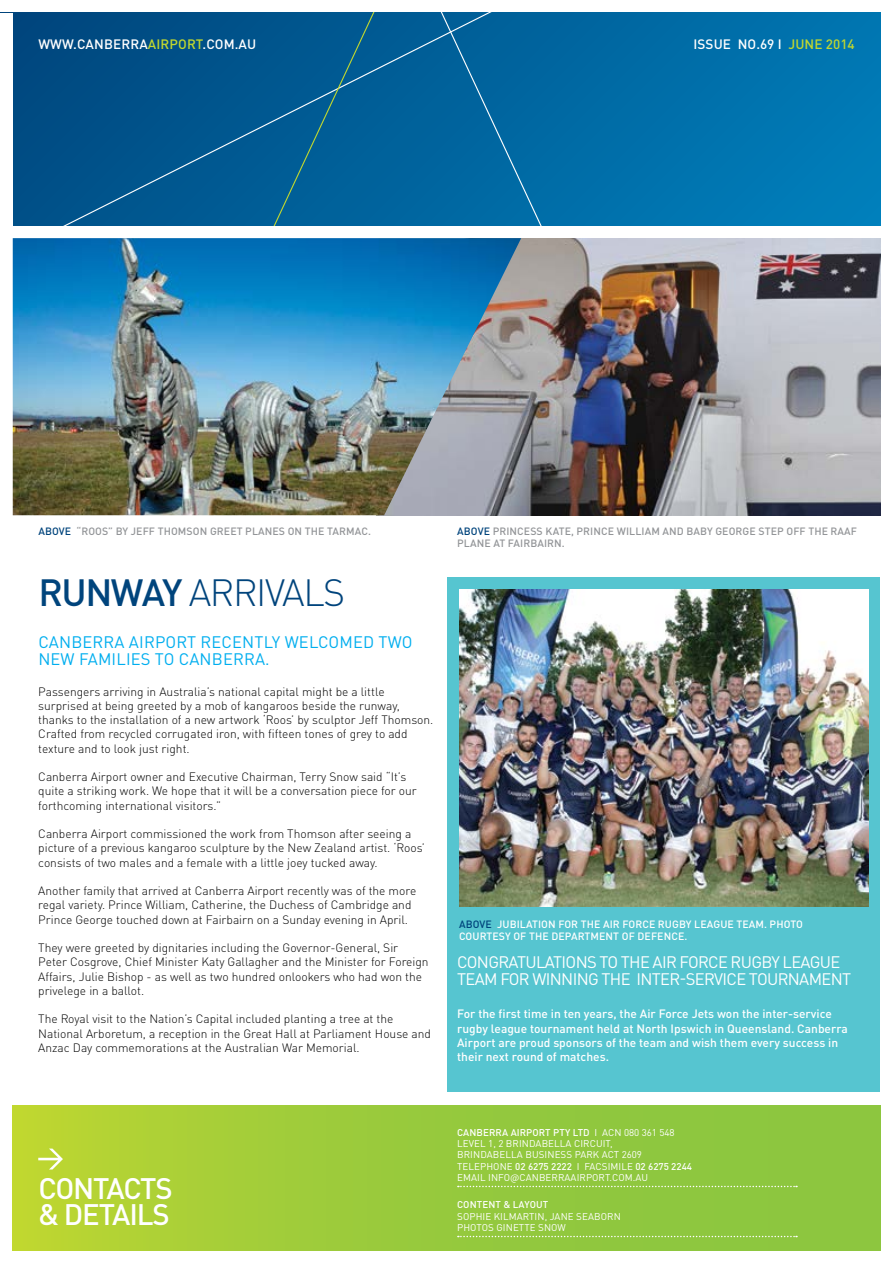
<style>
.page{position:relative;width:893px;height:1263px;background:#fff}
.page>*{position:absolute;margin:0;border:0;box-sizing:border-box;transform-origin:0 0}
.t1{font:300 37.5px "DINOT";letter-spacing:-.04em;color:#00447c}
.t2{font:500 29.25px/26px "DINOT";letter-spacing:-.04em;color:#fff}
.t3{font:16.5px/16.5px "DINOT";letter-spacing:-.04em;color:#fff}
.t4{font:16.5px/16.5px "DINOT";letter-spacing:.01em;color:#00aeef}
.t5{font:500 13.5px "DINOT";letter-spacing:.01em;color:#fff}
.t6{font:500 13.5px "DINOT";letter-spacing:.01em;color:#c1d72f}
.t7{font:300 12px/14.2px "DINOT";color:#000}
.t8{font:500 12px/14.2px "DINOT";color:#fff}
.t9{font:500 10.5px/12px "DINOT";letter-spacing:.01em;color:#939598}
.t10{font:500 10.5px/12px "DINOT";letter-spacing:.01em;color:#fff}
.t11{font:500 10.5px "DINOT";color:#00447c}
.t12{font:9.75px/11.2px "DINOT";letter-spacing:.01em;color:#fff}
.t13{font:500 9.75px "DINOT";color:#fff}
.s1{color:#fff}
.s2{color:#c1d72f}
.s3{font-weight:500}
.s4{font-weight:400}
</style>
<div class="page">
<div style="left:0;top:13px;width:880px;height:212px;background:#0073ae"></div>
<svg style="left:13px;top:13px;width:579px;height:212px;background:#015188"></svg>
<svg style="left:227px;top:13px;width:362px;height:212px"></svg>
<div style="left:13px;top:1106px;width:867px;height:144px;background:linear-gradient(to right,#b4d334,#83c342)"></div>
<svg style="left:38px;top:1148px;width:25px;height:21px"></svg>
<div style="left:447px;top:578px;width:433px;height:514px;background:#56c5d0"></div>
<svg style="left:458px;top:1186px;width:339px;height:1px"></svg>
<div style="left:457px;top:1213px;width:398px;height:24px;background:#8ec73f"></div>
<img style="left:521px;top:238px;width:359px;height:277px">
<img style="left:13px;top:238px;width:508px;height:277px">
<div style="left:0;top:13px;width:13px;height:215px;background:#fff"></div>
<img style="left:460px;top:589px;width:409px;height:317px">
<p class="t5" style="left:38px;top:35px;width:13px">WWW</p>
<p class="t5" style="left:73px;top:35px;width:31px">.CANBERR</p>
<p class="t6" style="left:139px;top:35px;width:26px"><span class="s1">A</span>AIRPORT</p>
<p class="t5" style="left:203px;top:35px;width:14px">.COM</p>
<p class="t5" style="left:235px;top:35px;width:21px">.AU</p>
<p class="t5" style="left:693px;top:35px;width:9px">ISSUE</p>
<p class="t6" style="left:738px;top:35px;width:119px"><span class="s1">NO.69 I</span> JUNE 2014</p>
<p class="t5" style="left:690px;top:35px;width:134px">I SUE NO.60 I <span class="s2">APRI L</span></p>
<p class="t6" style="left:847px;top:35px;width:9px">2</p>
<p class="t11" style="left:38px;top:524px;width:14px">ABOVE</p>
<p class="t9" style="left:77px;top:524px;width:296px">“ROOS” BY JEFF THOMSON GREET PLANES ON THE TARMAC.</p>
<h1 class="t1" style="left:38px;top:570px;width:284px"><span class="s3">RU NWAY</span> arrivals</h1>
<h3 class="t4" style="left:38px;top:634px;width:376px">CANBERRA AIRPORT RECENTLY WELCOMED TWO<br>NEW FAMILIES TO CANBERRA.</h3>
<p class="t7" style="left:38px;top:684px;width:397px">Passengers arriving in Australia’s national capital might be a little surprised at being greeted by a mob of kangaroos beside the runway, thanks to the installation of a new artwork ‘Roos’ by sculptor Jeff Thomson.<br>Crafted from recycled corrugated iron, with fifteen tones of grey to add texture and to look just right.</p>
<p class="t7" style="left:38px;top:769px;width:380px">Canberra Airport owner and Executive Chairman, Terry Snow said “It’s quite a striking work. We hope that it will be a conversation piece for our forthcoming international visitors.”</p>
<p class="t7" style="left:38px;top:826px;width:388px">Canberra Airport commissioned the work from Thomson after seeing a picture of a previous kangaroo sculpture by the N ew Zealand artist. ‘Roos’ consists of two males and a female with a little joey tucked away.</p>
<p class="t7" style="left:38px;top:883px;width:380px">Another family that arrived at Canberra Airport recently was of the more regal variety. Prince William, Catherine, the Duchess of Cambridge and<br>Prince George touched down at Fairbairn on a Sunday evening in April.</p>
<p class="t7" style="left:38px;top:940px;width:392px">They were greeted by dignitaries including the Governor-General, Sir Peter Cosgrove, Chief Minister Katy Gallagher and the Minister for Foreign Affairs, Julie Bishop - as well as two hundred onlookers who had won the privelege in a ballot.</p>
<p class="t7" style="left:38px;top:1012px;width:394px">The Royal visit to the Nation’s Capital included planting a tree at the<br>National Arboretum, a reception in the Great Hall at Parliament House and<br>Anzac Day commemorations at the Australian War Memorial.</p>
<p class="t11" style="left:457px;top:524px;width:14px">ABOVE</p>
<p class="t9" style="left:457px;top:524px;width:400px;text-indent:35px">PRINCESS KATE, PRINCE WILLIAM AND BABY GEORGE STEP OFF THE RAAF<br>PLANE AT FAIRBAIRN.</p>
<p class="t10" style="left:459px;top:918px;width:345px;text-indent:38px">JUBILATION FOR THE AIR FORCE RUGBY LEAGUE TEAM. PHOTO<br>COURTESY OF THE DEPARTMENT OF DEFENCE.</p>
<h3 class="t3" style="left:457px;top:954px;width:395px">CONGRATULATIONS TO THE AIR FORCE RUGBY LEAGUE<br>TEAM FOR WINNING THE INTER-SERVICE TOURNAMENT</h3>
<p class="t8" style="left:457px;top:1007px;width:392px">FOR THE FIRST TIME IN TEN YEARS, THE AIR FORCE JETS WON THE INTER-SERVICE RUGBY LEAGUE TOURNAMENT HELD AT NORTH I PSWICH IN QUEENSLAND. CANBERRA AIRPORT ARE PROUD SPONSORS OF THE TEAM AND WISH THEM EVERY SUCCESS IN THEIR NEXT ROUND OF MATCHES.</p>
<p class="t11" style="left:459px;top:917px;width:14px">ABOVE</p>
<h2 class="t2" style="left:38px;top:1174px;width:141px">INSIDE<br>THIS ISSUE</h2>
<h2 class="t2" style="left:38px;top:1174px;width:136px">CONTACTS &amp; DETAILS</h2>
<p class="t13" style="left:457px;top:1126px;width:20px">CANBERR</p>
<p class="t13" style="left:502px;top:1126px;width:22px">A AIRPORT</p>
<p class="t13" style="left:553px;top:1126px;width:7px">PTY</p>
<p class="t13" style="left:573px;top:1126px;width:7px">LTD</p>
<p class="t12" style="left:594px;top:1126px;width:15px">I ACN</p>
<p class="t12" style="left:624px;top:1126px;width:52px">080 361 548</p>
<p class="t12" style="left:457px;top:1138px;width:7px">LEVEL</p>
<p class="t12" style="left:488px;top:1138px;width:25px">1, 2 BRINDABELLA</p>
<p class="t12" style="left:574px;top:1138px;width:7px">CIRCUIT</p>
<p class="t12" style="left:610px;top:1138px;width:4px">,</p>
<p class="t12" style="left:457px;top:1149px;width:7px">BRINDABELLA</p>
<p class="t12" style="left:525px;top:1149px;width:7px">BUSINESS</p>
<p class="t12" style="left:575px;top:1149px;width:7px">PARK</p>
<p class="t12" style="left:602px;top:1149px;width:7px">ACT</p>
<p class="t12" style="left:622px;top:1149px;width:22px">2609</p>
<p class="t12" style="left:457px;top:1160px;width:8px">TELEPHONE</p>
<p class="t13" style="left:515px;top:1160px;width:76px">02 6275 2222 <span class="s4">I FACSIMILE</span></p>
<p class="t13" style="left:635px;top:1160px;width:58px">02 6275 2244</p>
<p class="t12" style="left:457px;top:1171px;width:7px">EMAIL</p>
<p class="t12" style="left:488px;top:1171px;width:7px">INFO</p>
<p class="t12" style="left:510px;top:1171px;width:17px">@CANBERRAAIRPORT</p>
<p class="t12" style="left:609px;top:1171px;width:10px">.COM</p>
<p class="t12" style="left:633px;top:1171px;width:17px">.AU</p>
<p class="t13" style="left:457px;top:1198px;width:93px">CONTENT &amp; LAYOUT</p>
<p class="t12" style="left:457px;top:1210px;width:165px">SOPHIE KILMARTIN, JANE SEABORN<br>PHOTOS GINETTE SNOW</p>
</div>
